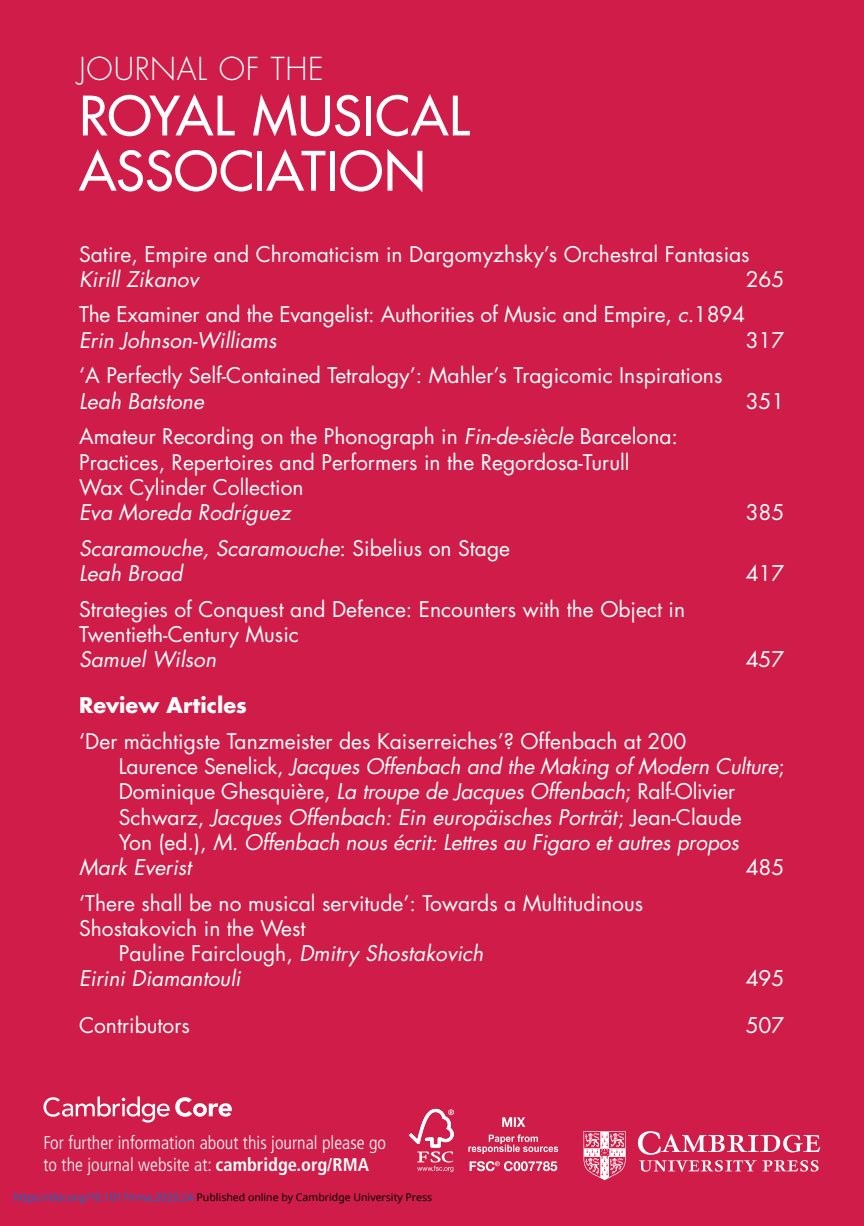
<style>
.page{position:relative;width:864px;height:1226px;background:#fff}
.page>*{position:absolute;margin:0;border:0;box-sizing:border-box;transform-origin:0 0}
.t1{font:500 52.85px/55.1px "Futura Std";letter-spacing:.01em;color:#fff}
.t2{font:300 30.8px "Futura Std";letter-spacing:.025em;color:#fff}
.t3{font:21px/25.2px "Futura Std";color:#fff}
.t4{font:italic 21px/25.2px "Futura Std";color:#fff}
.t5{font:700 21px "Futura Std";color:#fff}
.t6{font:300 condensed 18.38px/22.1px "Frutiger LT Std";color:#fff}
.t7{font:10.5px "Noto Sans";color:#000}
.s1{font-style:italic}
.s2{font-style:normal}
.s3{font-weight:700}
.s4{color:#0172cf}
</style>
<div class="page">
<div style="left:0;top:0;width:863px;height:1225px;background:#d01c48"></div>
<svg style="left:43px;top:1096px;width:189px;height:26px"></svg>
<svg style="left:583px;top:1131px;width:237px;height:48px"></svg>
<svg style="left:468px;top:1134px;width:90px;height:19px"></svg>
<svg style="left:469px;top:1161px;width:88px;height:10px"></svg>
<svg style="left:502px;top:1117px;width:23px;height:9px"></svg>
<svg style="left:409px;top:1108px;width:45px;height:63px"></svg>
<h2 class="t2" style="left:79px;top:50px;width:246px">JOURNAL OF THE</h2>
<h1 class="t1" style="left:79px;top:89px;width:391px">ROYAL MUSICAL<br>ASSOCIATION</h1>
<p class="t3" style="left:79px;top:241px;width:671px">Satire, Empire and Chromaticism in Dargomyzhsky’s Orchestral Fantasias</p>
<p class="t4" style="left:79px;top:267px;width:121px">Kirill Zikanov</p>
<p class="t3" style="left:745px;top:267px;width:40px">265</p>
<p class="t3" style="left:79px;top:302px;width:667px">The Examiner and the Evangelist: Authorities of Music and Empire, <span class="s1">c</span>.1894<br><span class="s1">Erin Johnson-Williams</span></p>
<p class="t3" style="left:745px;top:327px;width:40px">317</p>
<p class="t3" style="left:79px;top:363px;width:644px">‘A Perfectly Self-Contained Tetralogy’: Mahler’s Tragicomic Inspirations</p>
<p class="t4" style="left:79px;top:388px;width:126px">Leah Batstone</p>
<p class="t3" style="left:745px;top:388px;width:40px">351</p>
<p class="t3" style="left:79px;top:424px;width:600px">Amateur Recording on the Phonograph in <span class="s1">Fin-de-siècle</span> Barcelona:<br>Practices, Repertoires and Performers in the Regordosa-Turull<br>Wax Cylinder Collection</p>
<p class="t4" style="left:79px;top:500px;width:213px">Eva Moreda Rodríguez</p>
<p class="t3" style="left:745px;top:500px;width:40px">385</p>
<p class="t4" style="left:79px;top:535px;width:432px">Scaramouche, Scaramouche<span class="s2">: Sibelius on Stage<br></span>Leah Broad</p>
<p class="t3" style="left:745px;top:561px;width:40px">417</p>
<p class="t3" style="left:79px;top:596px;width:607px">Strategies of Conquest and Defence: Encounters with the Object in<br>Twentieth-Century Music</p>
<p class="t4" style="left:79px;top:647px;width:138px">Samuel Wilson</p>
<p class="t3" style="left:745px;top:647px;width:40px">457</p>
<p class="t5" style="left:79px;top:691px;width:169px">Review Articles</p>
<p class="t3" style="left:79px;top:728px;width:608px">‘Der mächtigste Tanzmeister des Kaiserreiches’? Offenbach at 200</p>
<p class="t4" style="left:119px;top:754px;width:667px"><span class="s2">Laurence Senelick,</span> Jacques Offenbach and the Making of Modern Culture<span class="s2">;</span></p>
<p class="t3" style="left:119px;top:779px;width:617px">Dominique Ghesquière, <span class="s1">La troupe de Jacques Offenbach</span>; Ralf-Olivier</p>
<p class="t4" style="left:119px;top:804px;width:624px"><span class="s2">Schwarz,</span> Jacques Offenbach: Ein europäisches Porträt <span class="s2">; Jean-Claude</span></p>
<p class="t4" style="left:119px;top:829px;width:621px"><span class="s2">Yon (ed.),</span> M. Offenbach nous écrit: Lettres au Figaro et autres propos</p>
<p class="t4" style="left:79px;top:854px;width:114px">Mark Everist</p>
<p class="t3" style="left:745px;top:854px;width:40px">485</p>
<p class="t3" style="left:79px;top:890px;width:565px">‘There shall be no musical servitude’: Towards a Multitudinous</p>
<p class="t3" style="left:79px;top:915px;width:228px">Shostakovich in the West</p>
<p class="t3" style="left:119px;top:940px;width:366px">Pauline Fairclough, <span class="s1">Dmitry Shostakovich</span></p>
<p class="t4" style="left:79px;top:966px;width:163px">Eirini Diamantouli</p>
<p class="t3" style="left:745px;top:966px;width:40px">495</p>
<p class="t3" style="left:79px;top:1012px;width:112px">Contributors</p>
<p class="t3" style="left:745px;top:1012px;width:40px">507</p>
<p class="t6" style="left:43px;top:1131px;width:344px">For further information about this journal please go to the journal website at: <span class="s3">cambridge.org/RMA</span></p>
<p class="t7" style="left:14px;top:1189px;width:420px"><span class="s4">https://doi.org/10.1017/rma.2020.24</span> Published online by Cambridge University Press</p>
</div>
